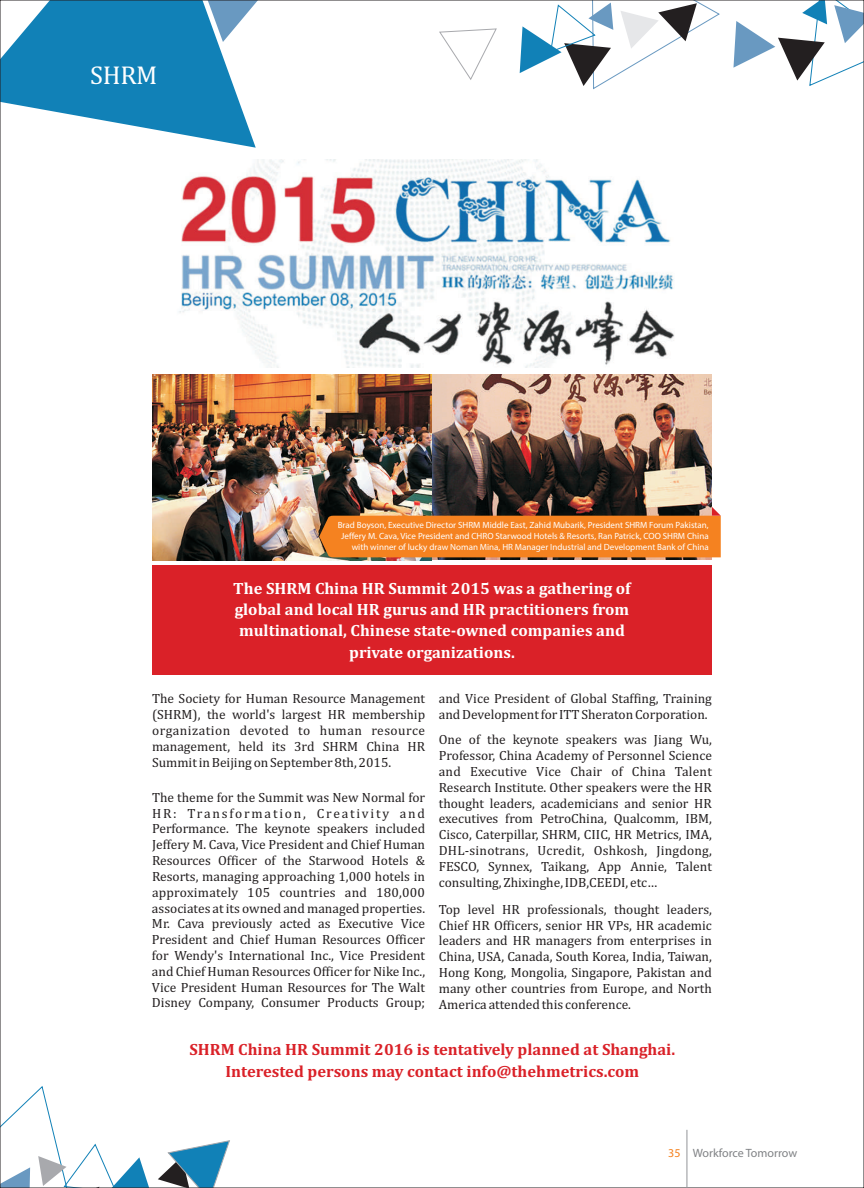
<style>
.page{position:relative;width:864px;height:1188px;background:#fff}
.page>*{position:absolute;margin:0;border:0;box-sizing:border-box;transform-origin:0 0}
.t1{font:26.1px "Cambria";color:#fff}
.t2{font:700 16.5px/21.3px "Cambria";color:#fff;text-align:center}
.t3{font:700 16.5px/21.3px "Cambria";color:#da2128;text-align:center}
.t4{font:13.5px/15.9px "Cambria";color:#231f20;text-align:justify}
.t5{font:12px "Myriad Pro";color:#808285}
.t6{font:9px/10.8px "Myriad Pro";color:#fff;text-align:right}
.s1{color:#f58220}
</style>
<div class="page">
<svg style="left:733px;top:2px;width:129px;height:84px"></svg>
<svg style="left:520px;top:2px;width:200px;height:88px"></svg>
<svg style="left:439px;top:28px;width:58px;height:52px"></svg>
<svg style="left:2px;top:2px;width:255px;height:146px"></svg>
<svg style="left:2px;top:1086px;width:228px;height:100px"></svg>
<img style="left:179px;top:160px;width:496px;height:208px">
<div style="left:152px;top:565px;width:560px;height:110px;background:#da2128"></div>
<img style="left:152px;top:374px;width:280px;height:186px">
<img style="left:432px;top:374px;width:280px;height:186px">
<svg style="left:319px;top:507px;width:402px;height:50px;background:#d67624"></svg>
<hr style="left:687px;top:1130px;width:1px;height:58px;background:#939598">
<h1 class="t1" style="left:90px;top:64px;width:69px">SHRM</h1>
<p class="t6" style="left:338px;top:521px;width:373px">Brad Boyson, Executive Director SHRM Middle East, Zahid Mubarik, President SHRM Forum Pakistan,<br>Jeffery M. Cava, Vice President and CHRO Starwood Hotels &amp; Resorts, Ran Patrick, COO SHRM China with winner of lucky draw Noman Mina, HR Manager Industrial and Development Bank of China</p>
<p class="t2" style="left:233px;top:579px;width:399px">The SHRM China HR Summit 2015 was a gathering of global and local HR gurus and HR practitioners from multinational, Chinese state-owned companies and private organizations.</p>
<p class="t4" style="left:152px;top:692px;width:275px">The Society for Human Resource Management (SHRM), the world's largest HR membership organization devoted to human resource management, held its 3rd SHRM China HR Summit in Beijing on September 8th, 2015.</p>
<p class="t4" style="left:152px;top:790px;width:275px">The theme for the Summit was New Normal for HR: Transformation, Creativity and Performance. The keynote speakers included Jeffery M. Cava, Vice President and Chief Human Resources Officer of the Starwood Hotels &amp; Resorts, managing approaching 1,000 hotels in approximately 105 countries and 180,000 associates at its owned and managed properties.<br>Mr. Cava previously acted as Executive Vice President and Chief Human Resources Officer for Wendy's International Inc., Vice President and Chief Human Resources Officer for Nike Inc., Vice President Human Resources for The Walt Disney Company, Consumer Products Group;</p>
<p class="t4" style="left:439px;top:692px;width:275px">and Vice President of Global Staffing, Training and Development for ITT Sheraton Corporation.</p>
<p class="t4" style="left:439px;top:733px;width:275px">One of the keynote speakers was Jiang Wu, Professor, China Academy of Personnel Science and Executive Vice Chair of China Talent Research Institute. Other speakers were the HR thought leaders, academicians and senior HR executives from PetroChina, Qualcomm, IBM, Cisco, Caterpillar, SHRM, CIIC, HR Metrics, IMA, DHL-sinotrans, Ucredit, Oshkosh, Jingdong, FESCO, Synnex, Taikang, App Annie, Talent consulting, Zhixinghe, IDB,CEEDI, etc…</p>
<p class="t4" style="left:439px;top:902px;width:275px">Top level HR professionals, thought leaders, Chief HR Officers, senior HR VPs, HR academic leaders and HR managers from enterprises in China, USA, Canada, South Korea, India, Taiwan, Hong Kong, Mongolia, Singapore, Pakistan and many other countries from Europe, and North America attended this conference.</p>
<p class="t3" style="left:189px;top:1040px;width:487px">SHRM China HR Summit 2016 is tentatively planned at Shanghai.<br>Interested persons may contact info@thehmetrics.com</p>
<p class="t5" style="left:668px;top:1148px;width:131px"><span class="s1">35</span> Workforce Tomorrow</p>
</div>
